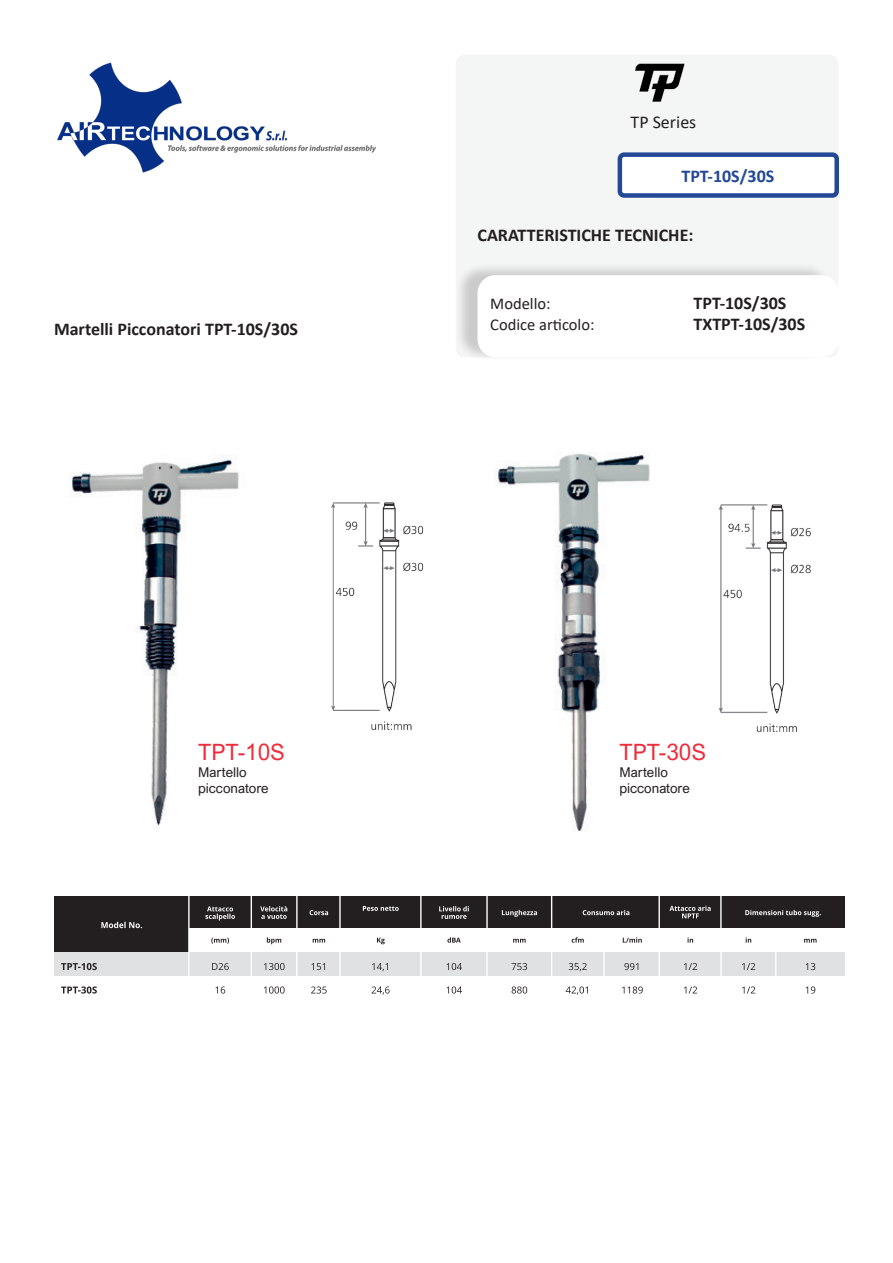
<style>
.page{position:relative;width:893px;height:1263px;background:#fff}
.page>*{position:absolute;margin:0;border:0;box-sizing:border-box;transform-origin:0 0}
.t1{font:22.5px "Arial Nova";color:#ee2c3b}
.t2{font:700 18px "Calibri";color:#231f20}
.t3{font:700 18px "Calibri";color:#234896}
.t4{font:18px "Calibri";color:#231f20}
.t5{font:16.5px "Calibri";color:#231f20}
.t6{font:13.5px/16.2px "Arial Nova";color:#231f20}
</style>
<div class="page">
<img style="left:57px;top:62px;width:319px;height:111px">
<div style="left:456px;top:55px;width:382px;height:302px;background:#f4f5f5;border-radius:9px"></div>
<div style="left:620px;top:155px;width:217px;height:40px;background:#fff;border-radius:4px"></div>
<div style="left:618px;top:152px;width:221px;height:46px;border:4px solid #234896;border-radius:4px"></div>
<div style="left:455px;top:262px;width:378px;height:99px;background:#231f20;opacity:.2"></div>
<div style="left:477px;top:275px;width:362px;height:82px;background:#fff;border-radius:18px"></div>
<img style="left:635px;top:63px;width:50px;height:39px">
<div style="left:54px;top:896px;width:135px;height:57px;background:#231f20"></div>
<div style="left:189px;top:896px;width:62px;height:32px;background:#231f20"></div>
<div style="left:251px;top:896px;width:46px;height:32px;background:#231f20"></div>
<div style="left:297px;top:896px;width:43px;height:32px;background:#231f20"></div>
<div style="left:340px;top:896px;width:81px;height:32px;background:#231f20"></div>
<div style="left:421px;top:896px;width:66px;height:32px;background:#231f20"></div>
<div style="left:487px;top:896px;width:65px;height:32px;background:#231f20"></div>
<div style="left:552px;top:896px;width:107px;height:32px;background:#231f20"></div>
<div style="left:659px;top:896px;width:62px;height:32px;background:#231f20"></div>
<div style="left:721px;top:896px;width:124px;height:32px;background:#231f20"></div>
<div style="left:54px;top:953px;width:135px;height:23px;background:#e0e1e3"></div>
<div style="left:189px;top:953px;width:62px;height:23px;background:#e0e1e3"></div>
<div style="left:251px;top:953px;width:46px;height:23px;background:#e0e1e3"></div>
<div style="left:297px;top:953px;width:43px;height:23px;background:#e0e1e3"></div>
<div style="left:340px;top:953px;width:81px;height:23px;background:#e0e1e3"></div>
<div style="left:421px;top:953px;width:66px;height:23px;background:#e0e1e3"></div>
<div style="left:487px;top:953px;width:65px;height:23px;background:#e0e1e3"></div>
<div style="left:552px;top:953px;width:52px;height:23px;background:#e0e1e3"></div>
<div style="left:604px;top:953px;width:55px;height:23px;background:#e0e1e3"></div>
<div style="left:659px;top:953px;width:62px;height:23px;background:#e0e1e3"></div>
<div style="left:721px;top:953px;width:55px;height:23px;background:#e0e1e3"></div>
<div style="left:776px;top:953px;width:69px;height:23px;background:#e0e1e3"></div>
<hr style="left:775px;top:928px;width:2px;height:25px;background:#231f20">
<hr style="left:775px;top:953px;width:2px;height:23px;background:#231f20">
<hr style="left:775px;top:976px;width:2px;height:25px;background:#231f20">
<hr style="left:189px;top:928px;width:62px;height:1px;background:#231f20">
<hr style="left:251px;top:928px;width:46px;height:1px;background:#231f20">
<hr style="left:297px;top:928px;width:43px;height:1px;background:#231f20">
<hr style="left:340px;top:928px;width:81px;height:1px;background:#231f20">
<hr style="left:421px;top:928px;width:66px;height:1px;background:#231f20">
<hr style="left:487px;top:928px;width:65px;height:1px;background:#231f20">
<hr style="left:552px;top:928px;width:52px;height:1px;background:#231f20">
<hr style="left:604px;top:928px;width:55px;height:1px;background:#231f20">
<hr style="left:659px;top:928px;width:62px;height:1px;background:#231f20">
<hr style="left:721px;top:928px;width:55px;height:1px;background:#231f20">
<hr style="left:776px;top:928px;width:69px;height:1px;background:#231f20">
<hr style="left:189px;top:952px;width:62px;height:1px;background:#231f20">
<hr style="left:251px;top:952px;width:46px;height:1px;background:#231f20">
<hr style="left:297px;top:952px;width:43px;height:1px;background:#231f20">
<hr style="left:340px;top:952px;width:81px;height:1px;background:#231f20">
<hr style="left:421px;top:952px;width:66px;height:1px;background:#231f20">
<hr style="left:487px;top:952px;width:65px;height:1px;background:#231f20">
<hr style="left:552px;top:952px;width:52px;height:1px;background:#231f20">
<hr style="left:604px;top:952px;width:55px;height:1px;background:#231f20">
<hr style="left:659px;top:952px;width:62px;height:1px;background:#231f20">
<hr style="left:721px;top:952px;width:55px;height:1px;background:#231f20">
<hr style="left:776px;top:952px;width:69px;height:1px;background:#231f20">
<hr style="left:54px;top:975px;width:135px;height:2px;background:#231f20">
<hr style="left:54px;top:1000px;width:135px;height:1px;background:#231f20">
<hr style="left:189px;top:975px;width:62px;height:2px;background:#231f20">
<hr style="left:189px;top:1000px;width:62px;height:1px;background:#231f20">
<hr style="left:251px;top:975px;width:46px;height:2px;background:#231f20">
<hr style="left:251px;top:1000px;width:46px;height:1px;background:#231f20">
<hr style="left:297px;top:975px;width:43px;height:2px;background:#231f20">
<hr style="left:297px;top:1000px;width:43px;height:1px;background:#231f20">
<hr style="left:340px;top:975px;width:81px;height:2px;background:#231f20">
<hr style="left:340px;top:1000px;width:81px;height:1px;background:#231f20">
<hr style="left:421px;top:975px;width:66px;height:2px;background:#231f20">
<hr style="left:421px;top:1000px;width:66px;height:1px;background:#231f20">
<hr style="left:487px;top:975px;width:65px;height:2px;background:#231f20">
<hr style="left:487px;top:1000px;width:65px;height:1px;background:#231f20">
<hr style="left:552px;top:975px;width:52px;height:2px;background:#231f20">
<hr style="left:552px;top:1000px;width:52px;height:1px;background:#231f20">
<hr style="left:604px;top:975px;width:55px;height:2px;background:#231f20">
<hr style="left:604px;top:1000px;width:55px;height:1px;background:#231f20">
<hr style="left:659px;top:975px;width:62px;height:2px;background:#231f20">
<hr style="left:659px;top:1000px;width:62px;height:1px;background:#231f20">
<hr style="left:721px;top:975px;width:55px;height:2px;background:#231f20">
<hr style="left:721px;top:1000px;width:55px;height:1px;background:#231f20">
<hr style="left:776px;top:975px;width:69px;height:2px;background:#231f20">
<hr style="left:776px;top:1000px;width:69px;height:1px;background:#231f20">
<svg style="left:101px;top:922px;width:41px;height:6px"></svg>
<svg style="left:205px;top:906px;width:30px;height:14px"></svg>
<svg style="left:260px;top:906px;width:27px;height:13px"></svg>
<svg style="left:310px;top:910px;width:18px;height:5px"></svg>
<svg style="left:363px;top:906px;width:36px;height:5px"></svg>
<svg style="left:439px;top:906px;width:30px;height:13px"></svg>
<svg style="left:502px;top:910px;width:35px;height:7px"></svg>
<svg style="left:583px;top:910px;width:46px;height:5px"></svg>
<svg style="left:669px;top:905px;width:42px;height:13px"></svg>
<svg style="left:745px;top:910px;width:76px;height:7px"></svg>
<svg style="left:211px;top:938px;width:18px;height:6px"></svg>
<svg style="left:267px;top:937px;width:14px;height:7px"></svg>
<svg style="left:313px;top:939px;width:12px;height:3px"></svg>
<svg style="left:377px;top:938px;width:8px;height:6px"></svg>
<svg style="left:447px;top:937px;width:14px;height:6px"></svg>
<svg style="left:513px;top:939px;width:13px;height:3px"></svg>
<svg style="left:572px;top:937px;width:12px;height:6px"></svg>
<svg style="left:623px;top:937px;width:19px;height:5px"></svg>
<svg style="left:687px;top:937px;width:6px;height:5px"></svg>
<svg style="left:746px;top:937px;width:5px;height:5px"></svg>
<svg style="left:61px;top:963px;width:36px;height:7px"></svg>
<svg style="left:212px;top:963px;width:17px;height:7px"></svg>
<svg style="left:264px;top:963px;width:21px;height:7px"></svg>
<svg style="left:311px;top:963px;width:14px;height:7px"></svg>
<svg style="left:372px;top:963px;width:16px;height:8px"></svg>
<svg style="left:447px;top:963px;width:15px;height:7px"></svg>
<svg style="left:512px;top:963px;width:15px;height:7px"></svg>
<svg style="left:569px;top:963px;width:18px;height:8px"></svg>
<svg style="left:624px;top:963px;width:14px;height:7px"></svg>
<svg style="left:684px;top:963px;width:13px;height:7px"></svg>
<svg style="left:742px;top:963px;width:13px;height:7px"></svg>
<svg style="left:61px;top:986px;width:36px;height:7px"></svg>
<svg style="left:216px;top:986px;width:9px;height:7px"></svg>
<svg style="left:264px;top:986px;width:21px;height:7px"></svg>
<svg style="left:311px;top:986px;width:16px;height:7px"></svg>
<svg style="left:372px;top:986px;width:18px;height:9px"></svg>
<svg style="left:447px;top:986px;width:15px;height:7px"></svg>
<svg style="left:512px;top:986px;width:15px;height:7px"></svg>
<svg style="left:566px;top:986px;width:22px;height:9px"></svg>
<svg style="left:622px;top:986px;width:21px;height:7px"></svg>
<svg style="left:684px;top:986px;width:13px;height:7px"></svg>
<svg style="left:742px;top:986px;width:13px;height:7px"></svg>
<hr style="left:821px;top:896px;width:1px;height:36px;background:#231f20">
<svg style="left:804px;top:938px;width:18px;height:63px"></svg>
<hr style="left:188px;top:896px;width:2px;height:105px;background:#fff">
<hr style="left:251px;top:896px;width:1px;height:105px;background:#fff">
<hr style="left:296px;top:896px;width:2px;height:105px;background:#fff">
<hr style="left:339px;top:896px;width:2px;height:105px;background:#fff">
<hr style="left:420px;top:896px;width:2px;height:105px;background:#fff">
<hr style="left:486px;top:896px;width:2px;height:105px;background:#fff">
<hr style="left:551px;top:896px;width:1px;height:105px;background:#fff">
<hr style="left:603px;top:928px;width:2px;height:73px;background:#fff">
<hr style="left:658px;top:896px;width:2px;height:105px;background:#fff">
<hr style="left:720px;top:896px;width:2px;height:105px;background:#fff">
<hr style="left:775px;top:928px;width:1px;height:73px;background:#fff">
<img style="left:69px;top:459px;width:170px;height:370px">
<img style="left:494px;top:453px;width:156px;height:379px">
<img style="left:718px;top:504px;width:93px;height:228px">
<img style="left:331px;top:502px;width:93px;height:229px">
<p class="t2" style="left:54px;top:317px;width:245px">Martelli Picconatori TPT-10S/30S</p>
<p class="t1" style="left:198px;top:739px;width:88px">TPT-10S</p>
<p class="t6" style="left:198px;top:764px;width:72px">Martello picconatore</p>
<p class="t4" style="left:631px;top:109px;width:67px">TP Series</p>
<p class="t3" style="left:681px;top:163px;width:94px">TPT-10S/30S</p>
<p class="t2" style="left:478px;top:222px;width:217px">CARATTERISTICHE TECNICHE:</p>
<p class="t5" style="left:490px;top:292px;width:62px">Modello:</p>
<p class="t2" style="left:693px;top:290px;width:94px">TPT-10S/30S</p>
<p class="t5" style="left:490px;top:313px;width:106px">Codice articolo:</p>
<p class="t2" style="left:693px;top:312px;width:113px">TXTPT-10S/30S</p>
<p class="t1" style="left:619px;top:739px;width:88px">TPT-30S</p>
<p class="t6" style="left:619px;top:764px;width:72px">Martello picconatore</p>
</div>
